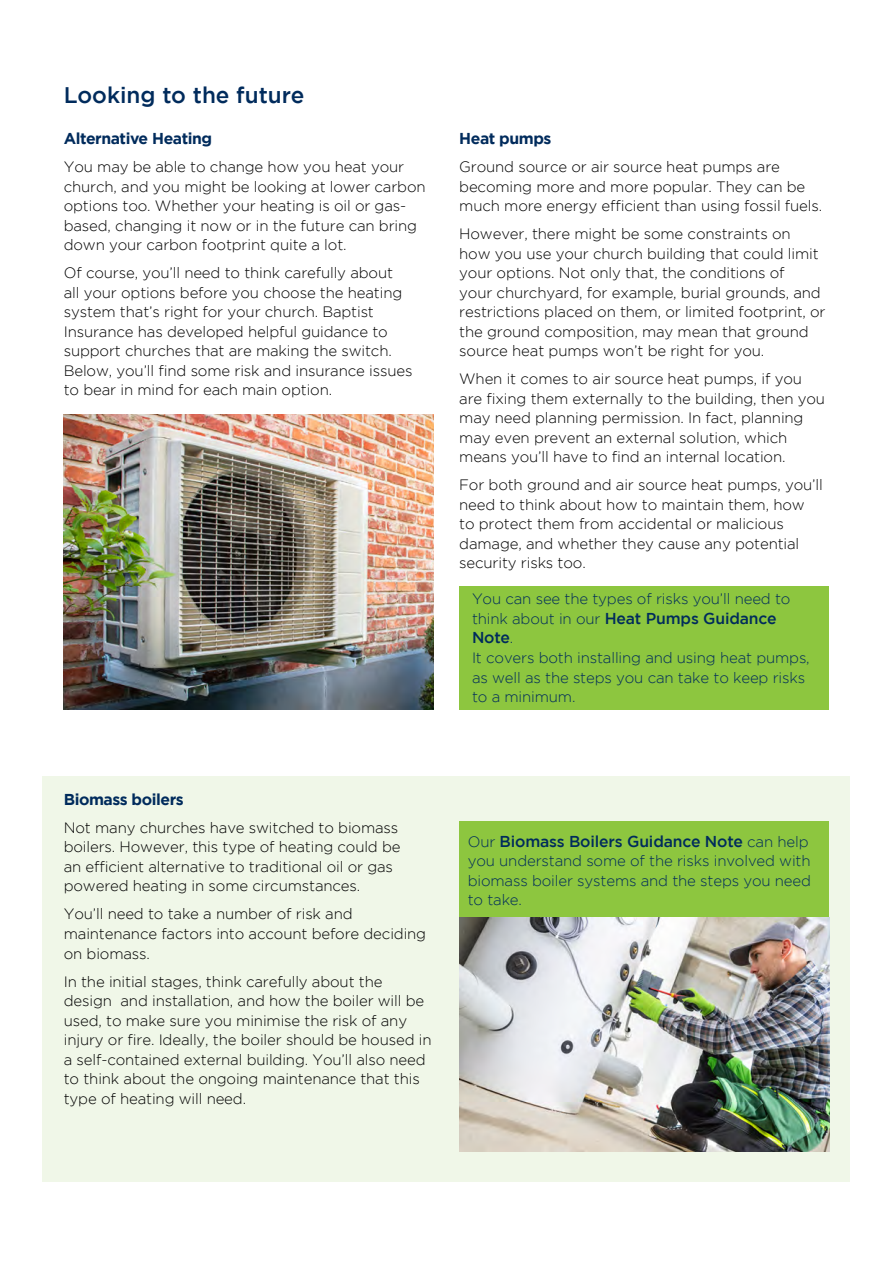
<style>
.page{position:relative;width:893px;height:1263px;background:#fff}
.page>*{position:absolute;margin:0;border:0;box-sizing:border-box;transform-origin:0 0}
.t1{font:22.5px "Gotham HTF Medium 2";color:#002b5c}
.t2{font:15.75px/19.5px "Gotham HTF Medium 2";letter-spacing:-.01em;color:#002b5c}
.t3{font:15.75px "Gotham HTF Bold 2";letter-spacing:-.025em;color:#002b5c}
.t4{font:300 15px/19.5px "Gotham HTF";letter-spacing:-.01em;color:#000}
.t5{font:300 15px/19.5px "Gotham HTF";letter-spacing:-.01em;color:#002b5c}
.s1{font-family:"Gotham HTF";font-weight:300;font-size:15px}
</style>
<div class="page">
<div style="left:43px;top:776px;width:807px;height:405px;background:#f0f7e8"></div>
<div style="left:459px;top:586px;width:370px;height:123px;background:#8dc63f"></div>
<div style="left:459px;top:821px;width:370px;height:97px;background:#8dc63f"></div>
<img style="left:64px;top:415px;width:370px;height:294px">
<img style="left:459px;top:918px;width:370px;height:234px">
<h1 class="t1" style="left:64px;top:82px;width:242px">Looking to the future</h1>
<p class="t3" style="left:64px;top:130px;width:150px">Alternative Heating</p>
<p class="t4" style="left:64px;top:157px;width:363px">You may be able to change how you heat your church, and you might be looking at lower carbon</p>
<p class="t4" style="left:64px;top:196px;width:344px">options too. Whether your heating is oil or gas-</p>
<p class="t4" style="left:64px;top:216px;width:355px">based, changing it now or in the future can bring down your carbon footprint quite a lot.</p>
<p class="t4" style="left:64px;top:263px;width:340px">Of course, you’ll need to think carefully about all your options before you choose the heating system that’s right for your church. Baptist Insurance has developed helpful guidance to support churches that are making the switch.</p>
<p class="t4" style="left:64px;top:361px;width:350px">Below, you’ll find some risk and insurance issues</p>
<p class="t4" style="left:64px;top:380px;width:270px">to bear in mind for each main option.</p>
<p class="t3" style="left:459px;top:130px;width:94px">Heat pumps</p>
<p class="t4" style="left:459px;top:157px;width:347px">Ground source or air source heat pumps are becoming more and more popular. They can be</p>
<p class="t4" style="left:459px;top:196px;width:364px">much more energy efficient than using fossil fuels.</p>
<p class="t4" style="left:459px;top:224px;width:368px">However, there might be some constraints on how you use your church building that could limit your options. Not only that, the conditions of<br>your churchyard, for example, burial grounds, and restrictions placed on them, or limited footprint, or the ground composition, may mean that ground source heat pumps won’t be right for you.</p>
<p class="t4" style="left:459px;top:369px;width:344px">When it comes to air source heat pumps, if you</p>
<p class="t4" style="left:459px;top:389px;width:367px">are fixing them externally to the building, then you</p>
<p class="t4" style="left:459px;top:408px;width:346px">may need planning permission. In fact, planning may even prevent an external solution, which</p>
<p class="t4" style="left:459px;top:447px;width:328px">means you’ll have to find an internal location.</p>
<p class="t4" style="left:459px;top:475px;width:365px">For both ground and air source heat pumps, you’ll need to think about how to maintain them, how to protect them from accidental or malicious damage, and whether they cause any potential security risks too.</p>
<p class="t5" style="left:472px;top:589px;width:320px">You can see the types of risks you’ll need to</p>
<p class="t2" style="left:472px;top:608px;width:306px"><span class="s1">think about in our</span> Heat Pumps Guidance<br>Note<span class="s1">.</span></p>
<p class="t5" style="left:472px;top:648px;width:339px">It covers both installing and using heat pumps, as well as the steps you can take to keep risks to a minimum.</p>
<p class="t3" style="left:64px;top:790px;width:122px">Biomass boilers</p>
<p class="t4" style="left:64px;top:818px;width:338px">Not many churches have switched to biomass boilers. However, this type of heating could be</p>
<p class="t4" style="left:64px;top:857px;width:331px">an efficient alternative to traditional oil or gas</p>
<p class="t4" style="left:64px;top:876px;width:298px">powered heating in some circumstances.</p>
<p class="t4" style="left:64px;top:904px;width:364px">You’ll need to take a number of risk and maintenance factors into account before deciding on biomass.</p>
<p class="t4" style="left:64px;top:971px;width:362px">In the initial stages, think carefully about the design and installation, and how the boiler will be used, to make sure you minimise the risk of any</p>
<p class="t4" style="left:64px;top:1030px;width:369px">injury or fire. Ideally, the boiler should be housed in a self-contained external building. You’ll also need</p>
<p class="t4" style="left:64px;top:1069px;width:358px">to think about the ongoing maintenance that this type of heating will need.</p>
<p class="t2" style="left:468px;top:831px;width:342px"><span class="s1">Our</span> Biomass Boilers Guidance Note <span class="s1">can help</span></p>
<p class="t5" style="left:468px;top:851px;width:345px;text-align:justify">you understand some of the risks involved with biomass boiler systems and the steps you need to take.</p>
</div>
